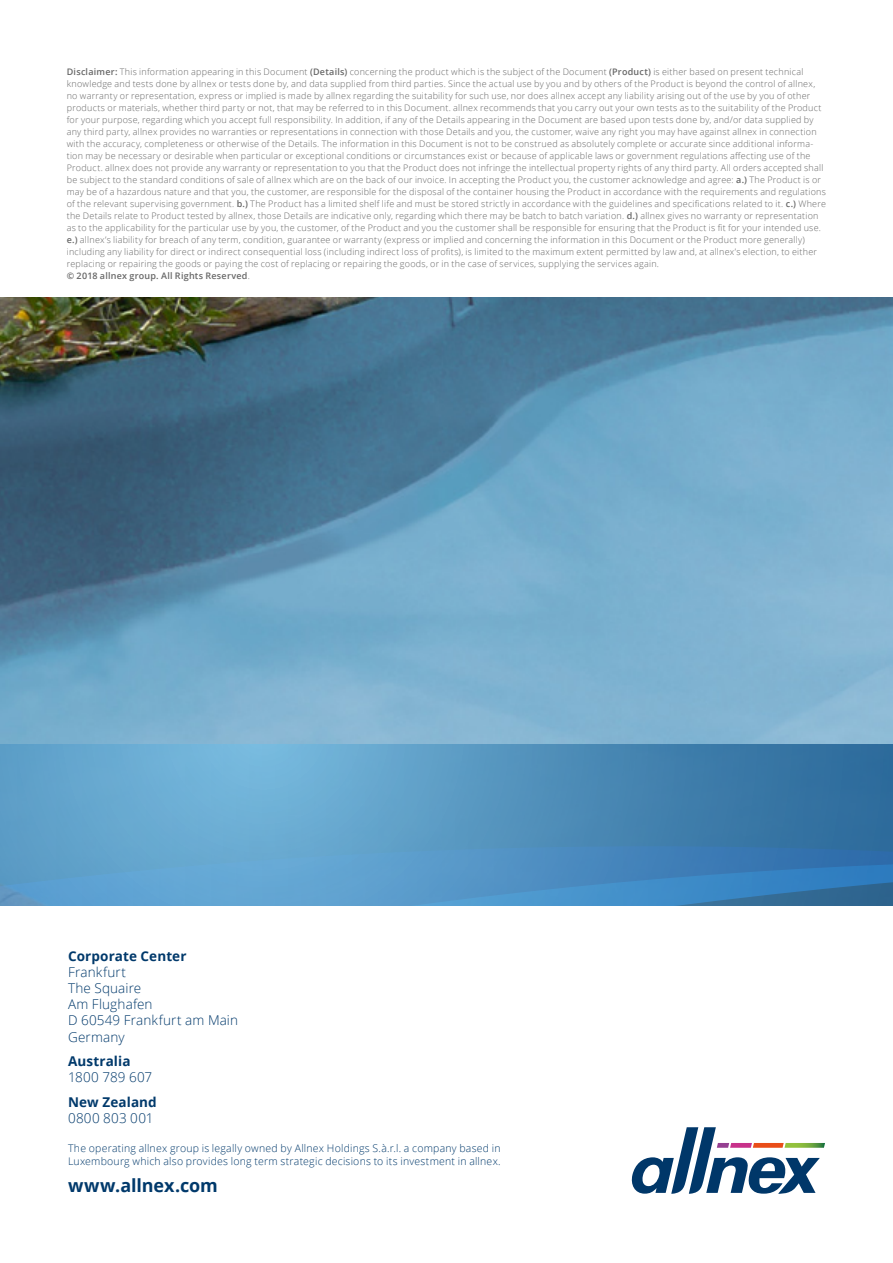
<style>
.page{position:relative;width:893px;height:1263px;background:#fff}
.page>*{position:absolute;margin:0;border:0;box-sizing:border-box;transform-origin:0 0}
.t1{font:700 18px "Open Sans";letter-spacing:-.005em;color:#00396b}
.t2{font:300 13.5px/16.2px "Open Sans";letter-spacing:.01em;color:#00396b}
.t3{font:700 13.5px "Open Sans";letter-spacing:.01em;color:#00396b}
.t4{font:300 10.5px/12.6px "Open Sans";letter-spacing:.02em;color:#00396b}
.t5{font:300 9px/12px "Open Sans";letter-spacing:.025em;color:#676767}
.s1{font-weight:600}
</style>
<div class="page">
<img style="left:0;top:298px;width:893px;height:446px">
<svg style="left:631px;top:1127px;width:194px;height:67px"></svg>
<svg style="left:0;top:744px;width:893px;height:162px;background:#5394c1"></svg>
<p class="t5" style="left:67px;top:65px;width:761px"><span class="s1">Disclaimer:</span> This information appearing in this Document <span class="s1">(Details)</span> concerning the product which is the subject of the Document <span class="s1">(Product)</span> is either based on present technical knowledge and tests done by allnex or tests done by, and data supplied from third parties. Since the actual use by you and by others of the Product is beyond the control of allnex, no warranty or representation, express or implied is made by allnex regarding the suitability for such use, nor does allnex accept any liability arising out of the use by you of other products or materials, whether third party or not, that may be referred to in this Document. allnex recommends that you carry out your own tests as to the suitability of the Product for your purpose, regarding which you accept full responsibility. In addition, if any of the Details appearing in the Document are based upon tests done by, and/or data supplied by any third party, allnex provides no warranties or representations in connection with those Details and you, the customer, waive any right you may have against allnex in connection with the accuracy, completeness or otherwise of the Details. The information in this Document is not to be construed as absolutely complete or accurate since additional informa&shy;tion may be necessary or desirable when particular or exceptional conditions or circumstances exist or because of applicable laws or government regulations affecting use of the Product. allnex does not provide any warranty or representation to you that the Product does not infringe the intellectual property rights of any third party. All orders accepted shall be subject to the standard conditions of sale of allnex which are on the back of our invoice. In accepting the Product you, the customer acknowledge and agree: <span class="s1">a.)</span> The Product is or may be of a hazardous nature and that you, the customer, are responsible for the disposal of the container housing the Product in accordance with the requirements and regulations of the relevant supervising government. <span class="s1">b.)</span> The Product has a limited shelf life and must be stored strictly in accordance with the guidelines and specifications related to it. <span class="s1">c.)</span> Where the Details relate to Product tested by allnex, those Details are indicative only, regarding which there may be batch to batch variation. <span class="s1">d.)</span> allnex gives no warranty or representation as to the applicability for the particular use by you, the customer, of the Product and you the customer shall be responsible for ensuring that the Product is fit for your intended use. <span class="s1">e.)</span> allnex’s liability for breach of any term, condition, guarantee or warranty (express or implied and concerning the information in this Document or the Product more generally) including any liability for direct or indirect consequential loss (including indirect loss of profits), is limited to the maximum extent permitted by law and, at allnex’s election, to either replacing or repairing the goods or paying the cost of replacing or repairing the goods, or in the case of services, supplying the services again.<br><span class="s1">© 2018 allnex group. All Rights Reserved</span>.</p>
<h2 class="t3" style="left:68px;top:946px;width:120px">Corporate Center</h2>
<h2 class="t2" style="left:68px;top:963px;width:172px">Frankfurt<br>The Squaire<br>Am Flughafen<br>D 60549 Frankfurt am Main<br>Germany</h2>
<h2 class="t3" style="left:68px;top:1052px;width:64px">Australia</h2>
<h2 class="t2" style="left:68px;top:1069px;width:86px">1800 789 607</h2>
<h2 class="t3" style="left:68px;top:1093px;width:90px">New Zealand</h2>
<h2 class="t2" style="left:68px;top:1110px;width:87px">0800 803 001</h2>
<p class="t4" style="left:68px;top:1142px;width:434px">The operating allnex group is legally owned by Allnex Holdings S.à.r.l. a company based in<br>Luxembourg which also provides long term strategic decisions to its investment in allnex.</p>
<h1 class="t1" style="left:68px;top:1173px;width:151px">www.allnex.com</h1>
</div>
